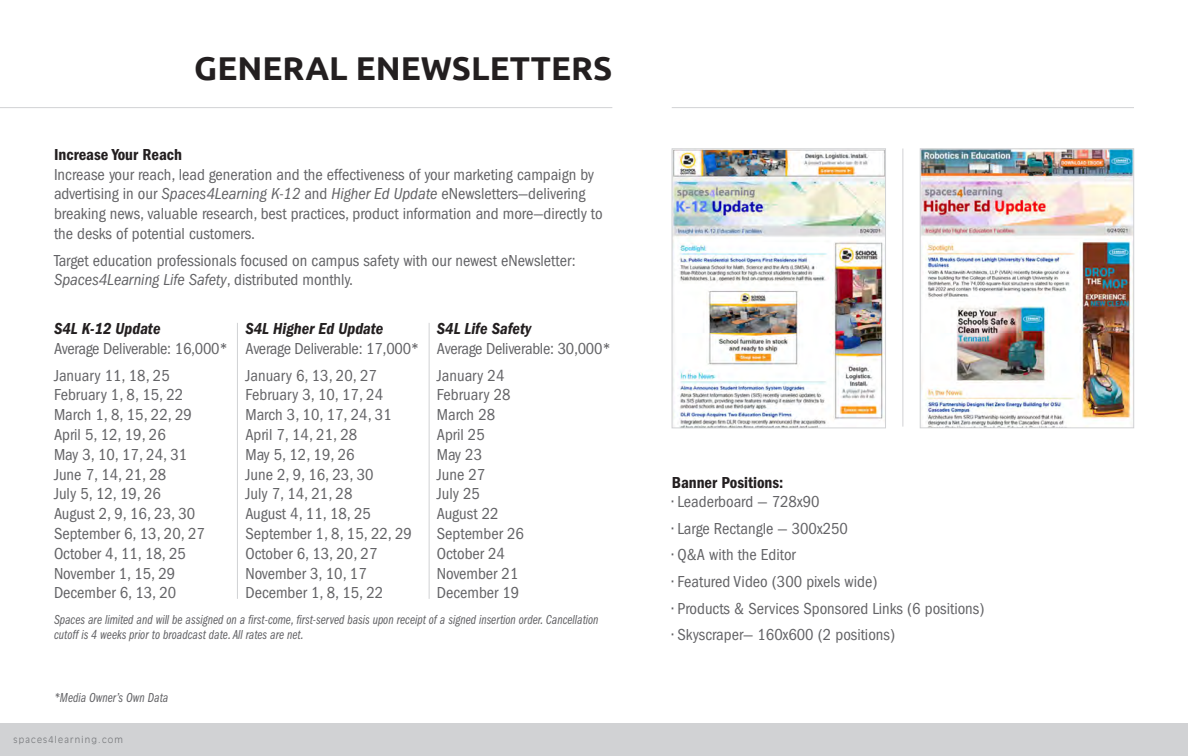
<style>
.page{position:relative;width:1188px;height:756px;background:#fff}
.page>*{position:absolute;margin:0;border:0;box-sizing:border-box;transform-origin:0 0}
.t1{font:700 33px "Ubuntu";color:#231f20}
.Body_Graph_No_Indent{font:condensed 16.5px/19.8px "ITC Franklin Gothic Std";color:#636366}
.t2{font:16.5px "ITC Franklin Gothic Std Dm Cd It";color:#231f20}
.Body_Graph_No_Indent-2{font:16.5px "ITC Franklin Gothic Std Dm Cd";color:#231f20}
.t3{font:13.5px/15px "ITC Franklin Gothic Std Bk Cp It";color:#636366}
.t4{font:300 9px "Antique Olive Std";letter-spacing:.14em;color:#76787b}
.s1{font-style:italic}
</style>
<div class="page">
<div style="left:0;top:723px;width:1188px;height:33px;background:#d1d2d4"></div>
<hr style="left:0;top:107px;width:612px;height:1px;background:#d1d2d4">
<hr style="left:903px;top:148px;width:1px;height:279px;background:#d1d2d4">
<hr style="left:429px;top:323px;width:1px;height:276px;background:#d1d2d4">
<hr style="left:237px;top:323px;width:1px;height:276px;background:#d1d2d4">
<hr style="left:672px;top:107px;width:462px;height:1px;background:#d1d2d4">
<img style="left:922px;top:151px;width:210px;height:275px">
<div style="left:920px;top:149px;width:214px;height:279px;border:1px solid #d1d2d4"></div>
<img style="left:674px;top:151px;width:210px;height:275px">
<div style="left:672px;top:149px;width:214px;height:279px;border:1px solid #d1d2d4"></div>
<p class="t1" style="left:194px;top:48px;width:420px">GENERAL ENEWSLETTERS</p>
<p class="Body_Graph_No_Indent-2" style="left:54px;top:145px;width:130px">Increase Your Reach</p>
<p class="Body_Graph_No_Indent" style="left:54px;top:164px;width:550px">Increase your reach, lead generation and the effectiveness of your marketing campaign by advertising in our <span class="s1">Spaces4Learning K-12</span> and <span class="s1">Higher Ed Update</span> eNewsletters—delivering breaking news, valuable research, best practices, product information and more—directly to the desks of potential customers.</p>
<p class="Body_Graph_No_Indent" style="left:54px;top:250px;width:523px">Target education professionals focused on campus safety with our newest eNewsletter:<br><span class="s1">Spaces4Learning Life Safety</span>, distributed monthly.</p>
<p class="t2" style="left:54px;top:319px;width:108px">S4L K-12 Update</p>
<p class="Body_Graph_No_Indent" style="left:54px;top:339px;width:175px">Average Deliverable: 16,000*</p>
<p class="Body_Graph_No_Indent" style="left:54px;top:365px;width:117px">January 11, 18, 25</p>
<p class="Body_Graph_No_Indent" style="left:54px;top:385px;width:131px">February 1, 8, 15, 22</p>
<p class="Body_Graph_No_Indent" style="left:54px;top:405px;width:139px">March 1, 8, 15, 22, 29</p>
<p class="Body_Graph_No_Indent" style="left:54px;top:425px;width:113px">April 5, 12, 19, 26</p>
<p class="Body_Graph_No_Indent" style="left:54px;top:445px;width:135px">May 3, 10, 17, 24, 31</p>
<p class="Body_Graph_No_Indent" style="left:54px;top:464px;width:114px">June 7, 14, 21, 28</p>
<p class="Body_Graph_No_Indent" style="left:54px;top:484px;width:109px">July 5, 12, 19, 26</p>
<p class="Body_Graph_No_Indent" style="left:54px;top:504px;width:143px">August 2, 9, 16, 23, 30</p>
<p class="Body_Graph_No_Indent" style="left:54px;top:524px;width:152px">September 6, 13, 20, 27</p>
<p class="Body_Graph_No_Indent" style="left:54px;top:544px;width:134px">October 4, 11, 18, 25</p>
<p class="Body_Graph_No_Indent" style="left:54px;top:563px;width:123px">November 1, 15, 29</p>
<p class="Body_Graph_No_Indent" style="left:54px;top:583px;width:124px">December 6, 13, 20</p>
<p class="t2" style="left:437px;top:319px;width:96px">S4L Life Safety</p>
<p class="Body_Graph_No_Indent" style="left:437px;top:339px;width:175px">Average Deliverable: 30,000*</p>
<p class="Body_Graph_No_Indent" style="left:437px;top:365px;width:69px">January 24</p>
<p class="Body_Graph_No_Indent" style="left:437px;top:385px;width:75px">February 28</p>
<p class="Body_Graph_No_Indent" style="left:437px;top:405px;width:60px">March 28</p>
<p class="Body_Graph_No_Indent" style="left:437px;top:425px;width:49px">April 25</p>
<p class="Body_Graph_No_Indent" style="left:437px;top:445px;width:47px">May 23</p>
<p class="Body_Graph_No_Indent" style="left:437px;top:464px;width:50px">June 27</p>
<p class="Body_Graph_No_Indent" style="left:437px;top:484px;width:45px">July 25</p>
<p class="Body_Graph_No_Indent" style="left:437px;top:504px;width:63px">August 22</p>
<p class="Body_Graph_No_Indent" style="left:437px;top:524px;width:89px">September 26</p>
<p class="Body_Graph_No_Indent" style="left:437px;top:544px;width:70px">October 24</p>
<p class="Body_Graph_No_Indent" style="left:437px;top:563px;width:83px">November 21</p>
<p class="Body_Graph_No_Indent" style="left:437px;top:583px;width:84px">December 19</p>
<p class="t2" style="left:245px;top:319px;width:140px">S4L Higher Ed Update</p>
<p class="Body_Graph_No_Indent" style="left:245px;top:339px;width:175px">Average Deliverable: 17,000*</p>
<p class="Body_Graph_No_Indent" style="left:245px;top:365px;width:133px">January 6, 13, 20, 27</p>
<p class="Body_Graph_No_Indent" style="left:245px;top:385px;width:139px">February 3, 10, 17, 24</p>
<p class="Body_Graph_No_Indent" style="left:245px;top:405px;width:148px">March 3, 10, 17, 24, 31</p>
<p class="Body_Graph_No_Indent" style="left:245px;top:425px;width:113px">April 7, 14, 21, 28</p>
<p class="Body_Graph_No_Indent" style="left:245px;top:445px;width:111px">May 5, 12, 19, 26</p>
<p class="Body_Graph_No_Indent" style="left:245px;top:464px;width:130px">June 2, 9, 16, 23, 30</p>
<p class="Body_Graph_No_Indent" style="left:245px;top:484px;width:109px">July 7, 14, 21, 28</p>
<p class="Body_Graph_No_Indent" style="left:245px;top:504px;width:127px">August 4, 11, 18, 25</p>
<p class="Body_Graph_No_Indent" style="left:245px;top:524px;width:168px">September 1, 8, 15, 22, 29</p>
<p class="Body_Graph_No_Indent" style="left:245px;top:544px;width:134px">October 6, 13, 20, 27</p>
<p class="Body_Graph_No_Indent" style="left:245px;top:563px;width:123px">November 3, 10, 17</p>
<p class="Body_Graph_No_Indent" style="left:245px;top:583px;width:139px">December 1, 8, 15, 22</p>
<p class="t3" style="left:54px;top:612px;width:546px">Spaces are limited and will be assigned on a first-come, first-served basis upon receipt of a signed insertion order. Cancellation cutoff is 4 weeks prior to broadcast date. All rates are net.</p>
<p class="t3" style="left:54px;top:690px;width:116px">*Media Owner’s Own Data</p>
<p class="t4" style="left:14px;top:734px;width:111px">spaces4learning.com</p>
<p class="Body_Graph_No_Indent-2" style="left:672px;top:473px;width:113px">Banner Positions:</p>
<p class="Body_Graph_No_Indent" style="left:672px;top:492px;width:149px">• Leaderboard — 728x90</p>
<p class="Body_Graph_No_Indent" style="left:672px;top:519px;width:178px">• Large Rectangle — 300x250</p>
<p class="Body_Graph_No_Indent" style="left:672px;top:545px;width:126px">• Q&amp;A with the Editor</p>
<p class="Body_Graph_No_Indent" style="left:672px;top:572px;width:207px">• Featured Video (300 pixels wide)</p>
<p class="Body_Graph_No_Indent" style="left:672px;top:598px;width:314px">• Products &amp; Services Sponsored Links (6 positions)</p>
<p class="Body_Graph_No_Indent" style="left:672px;top:625px;width:225px">• Skyscraper— 160x600 (2 positions)</p>
</div>
